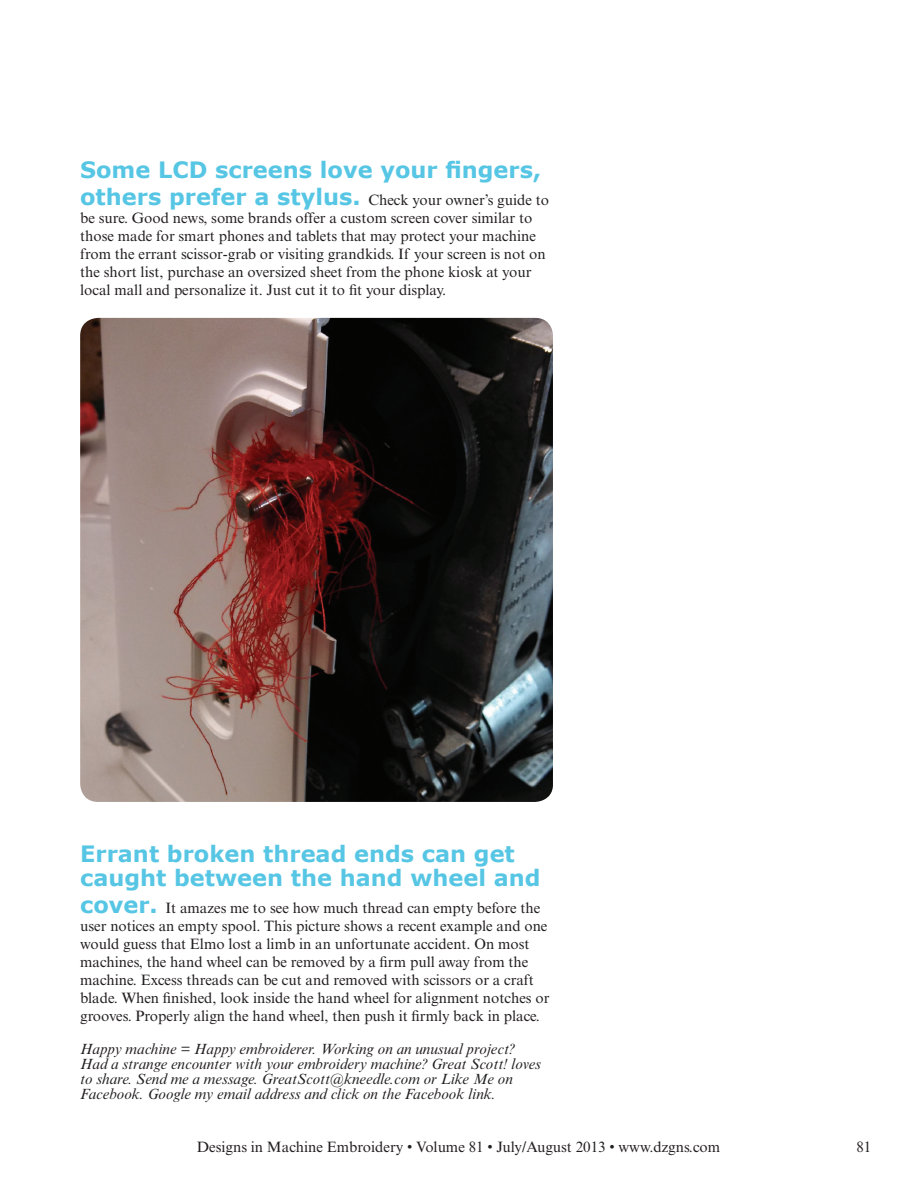
<style>
.page{position:relative;width:917px;height:1200px;background:#fff}
.page>*{position:absolute;margin:0;border:0;box-sizing:border-box;transform-origin:0 0}
.t1{font:700 22.5px/24px "Verdana";color:#56c6e4}
.t2{font:15px/18px "Times New Roman MT Std";color:#231f20}
.t3{font:italic 15px/15px "Times New Roman MT Std";color:#231f20}
.s1{font-family:"Verdana";font-weight:700;font-size:22.5px;color:#56c6e4}
</style>
<div class="page">
<img style="left:80px;top:318px;width:473px;height:484px">
<h1 class="t1" style="left:80px;top:158px;width:462px">Some LCD screens love your fingers,</h1>
<p class="t2" style="left:80px;top:191px;width:470px"><span class="s1">others prefer a stylus.</span> Check your owner’s guide to be sure. Good news, some brands offer a custom screen cover similar to those made for smart phones and tablets that may protect your machine from the errant scissor-grab or visiting grandkids. If your screen is not on the short list, purchase an oversized sheet from the phone kiosk at your local mall and personalize it. Just cut it to fit your display.</p>
<h1 class="t1" style="left:80px;top:841px;width:462px">Errant broken thread ends can get caught between the hand wheel and</h1>
<p class="t2" style="left:80px;top:899px;width:471px"><span class="s1">cover.</span> It amazes me to see how much thread can empty before the user notices an empty spool. This picture shows a recent example and one would guess that Elmo lost a limb in an unfortunate accident. On most machines, the hand wheel can be removed by a firm pull away from the machine. Excess threads can be cut and removed with scissors or a craft blade. When finished, look inside the hand wheel for alignment notches or grooves. Properly align the hand wheel, then push it firmly back in place.</p>
<p class="t3" style="left:80px;top:1041px;width:462px">Happy machine = Happy embroiderer. Working on an unusual project?<br>Had a strange encounter with your embroidery machine? Great Scott! loves to share. Send me a message. GreatScott@kneedle.com or Like Me on Facebook. Google my email address and click on the Facebook link.</p>
<p class="t2" style="left:197px;top:1137px;width:524px">Designs in Machine Embroidery • Volume 81 • July/August 2013 • www.dzgns.com</p>
<p class="t2" style="left:856px;top:1137px;width:16px">81</p>
</div>
